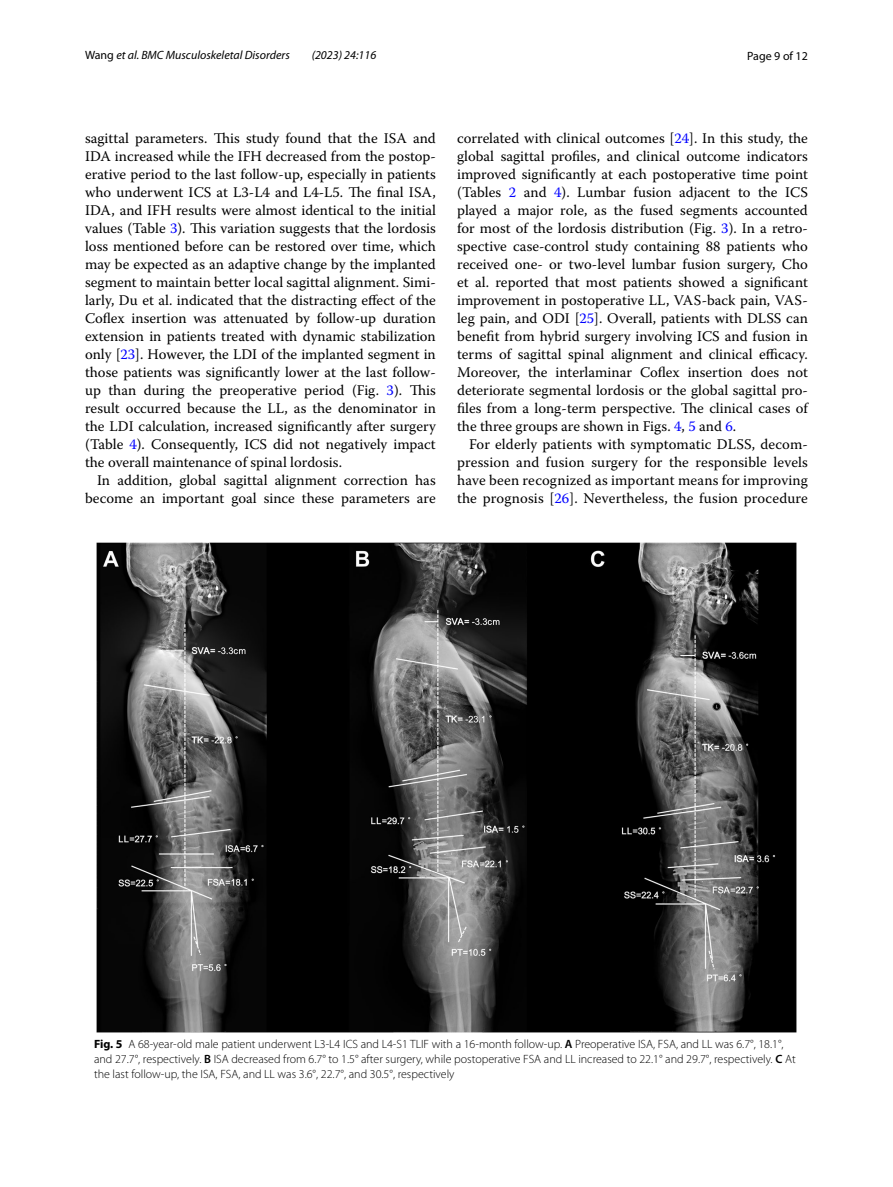
<style>
.page{position:relative;width:893px;height:1187px;background:#fff}
.page>*{position:absolute;margin:0;border:0;box-sizing:border-box;transform-origin:0 0}
.t1{font:14.7px/18px "Warnock Pro";color:#000;text-align:justify}
.t2{font:300 12px/15px "Myriad Pro";color:#000}
.t3{font:italic 12px "Myriad Pro";color:#000}
.t4{font:12px "Myriad Pro";color:#000}
.s1{font-style:normal}
.s2{color:#00f}
.s3{font-weight:700}
.s4{font-weight:600}
</style>
<div class="page">
<img style="left:96px;top:542px;width:701px;height:490px">
<p class="t3" style="left:85px;top:48px;width:206px"><span class="s1">Wang</span> et al. BMC Musculoskeletal Disorders</p>
<p class="t3" style="left:312px;top:48px;width:66px">(2023) 24:116</p>
<p class="t4" style="left:747px;top:48px;width:62px">Page 9 of 12</p>
<p class="t1" style="left:85px;top:128px;width:352px">sagittal parameters. This study found that the ISA and IDA increased while the IFH decreased from the postop&shy;erative period to the last follow-up, especially in patients who underwent ICS at L3-L4 and L4-L5. The final ISA, IDA, and IFH results were almost identical to the initial values (Table <span class="s2">3</span>). This variation suggests that the lordosis loss mentioned before can be restored over time, which may be expected as an adaptive change by the implanted segment to maintain better local sagittal alignment. Simi&shy;larly, Du et al. indicated that the distracting effect of the Coflex insertion was attenuated by follow-up duration extension in patients treated with dynamic stabilization only [<span class="s2">23</span>]. However, the LDI of the implanted segment in those patients was significantly lower at the last follow&shy;up than during the preoperative period (Fig. <span class="s2">3</span>). This result occurred because the LL, as the denominator in the LDI calculation, increased significantly after surgery (Table <span class="s2">4</span>). Consequently, ICS did not negatively impact the overall maintenance of spinal lordosis.</p>
<p class="t1" style="left:85px;top:470px;width:352px;text-align:right">In addition, global sagittal alignment correction has become an important goal since these parameters are</p>
<p class="t1" style="left:457px;top:128px;width:352px">correlated with clinical outcomes [<span class="s2">24</span>]. In this study, the global sagittal profiles, and clinical outcome indicators improved significantly at each postoperative time point (Tables <span class="s2">2</span> and <span class="s2">4</span>). Lumbar fusion adjacent to the ICS played a major role, as the fused segments accounted for most of the lordosis distribution (Fig. <span class="s2">3</span>). In a retro&shy;spective case-control study containing 88 patients who received one- or two-level lumbar fusion surgery, Cho et al. reported that most patients showed a significant improvement in postoperative LL, VAS-back pain, VAS&shy;leg pain, and ODI [<span class="s2">25</span>]. Overall, patients with DLSS can benefit from hybrid surgery involving ICS and fusion in terms of sagittal spinal alignment and clinical efficacy.<br>Moreover, the interlaminar Coflex insertion does not deteriorate segmental lordosis or the global sagittal pro&shy;files from a long-term perspective. The clinical cases of the three groups are shown in Figs. <span class="s2">4</span>, <span class="s2">5</span> and <span class="s2">6</span>.</p>
<p class="t1" style="left:457px;top:434px;width:352px;text-indent:12px">For elderly patients with symptomatic DLSS, decom&shy;pression and fusion surgery for the responsible levels have been recognized as important means for improving the prognosis [<span class="s2">26</span>]. Nevertheless, the fusion procedure</p>
<p class="t2" style="left:94px;top:1036px;width:703px"><span class="s3">Fig. 5</span> A 68-year-old male patient underwent L3-L4 ICS and L4-S1 TLIF with a 16-month follow-up. <span class="s4">A</span> Preoperative ISA, FSA, and LL was 6.7°, 18.1°, and 27.7°, respectively. <span class="s4">B</span> ISA decreased from 6.7° to 1.5° after surgery, while postoperative FSA and LL increased to 22.1° and 29.7°, respectively. <span class="s4">C</span> At the last follow-up, the ISA, FSA, and LL was 3.6°, 22.7°, and 30.5°, respectively</p>
</div>
